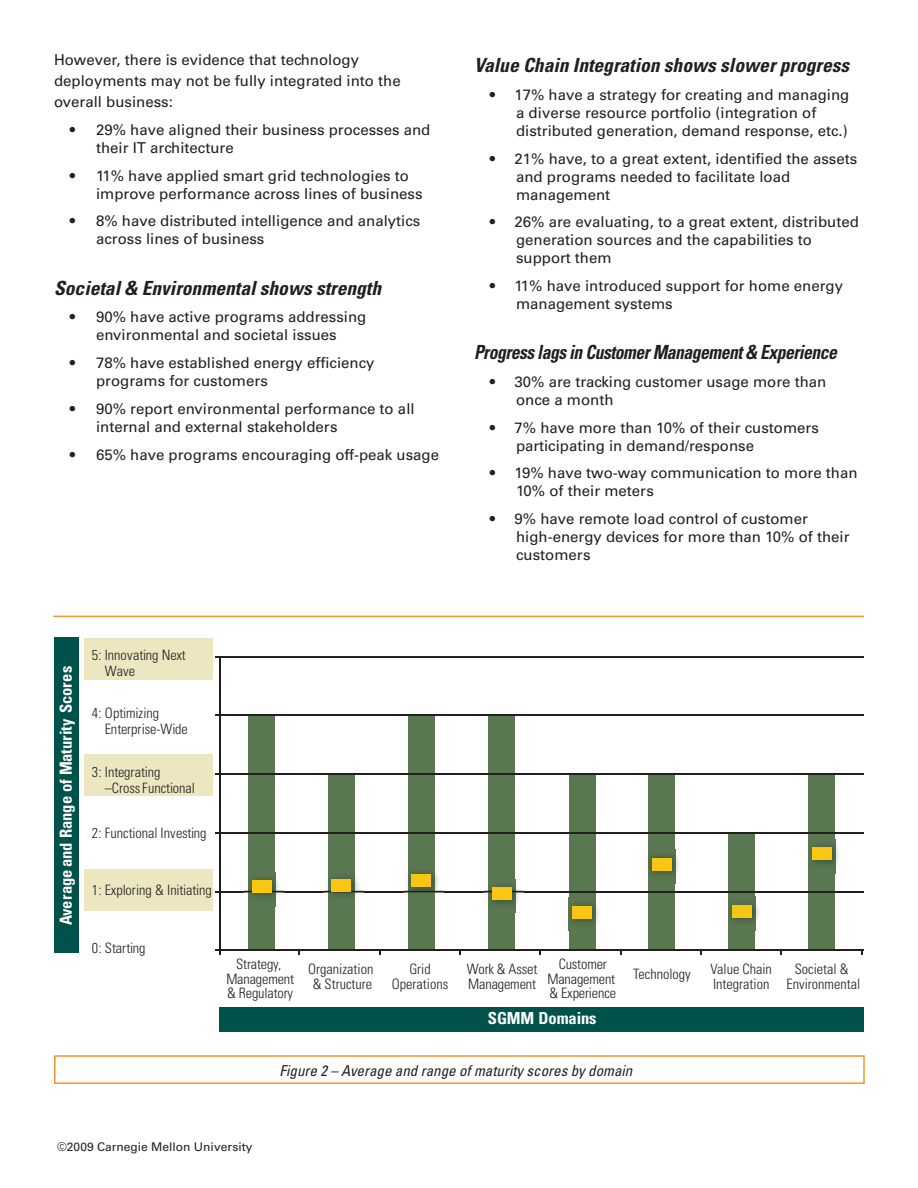
<style>
.page{position:relative;width:918px;height:1188px;background:#fff}
.page>*{position:absolute;margin:0;border:0;box-sizing:border-box;transform-origin:0 0}
._10_13_Head_Univers{font:italic 700 condensed 19.5px "Univers";color:#231f20}
._10_13_Head_Univers-2{font:italic 700 condensed 19.5px "Univers";letter-spacing:-.025em;color:#231f20;scale:.9 1}
.t1{font:700 condensed 16.5px "Univers";letter-spacing:-.005em;color:#fff}
.Paragraph_Style_1_wi{font:15px/18px "Univers";color:#231f20}
._11_13_Body_Adobe_Ga{font:15px/21px "Univers";color:#231f20}
.t2{font:italic condensed 15px "Univers";color:#231f20}
.t3{font:300 condensed 14.25px/14.2px "Univers";letter-spacing:-.005em;color:#231f20;text-align:center}
._11_13_Body_Adobe_Ga-2{font:12px "Univers";color:#231f20}
</style>
<div class="page">
<div style="left:54px;top:1055px;width:811px;height:29px;border:2px solid #f7952c"></div>
<div style="left:328px;top:774px;width:27px;height:176px;background:#597751"></div>
<div style="left:408px;top:716px;width:27px;height:234px;background:#597751"></div>
<div style="left:488px;top:716px;width:27px;height:234px;background:#597751"></div>
<div style="left:569px;top:774px;width:27px;height:176px;background:#597751"></div>
<div style="left:648px;top:774px;width:27px;height:176px;background:#597751"></div>
<div style="left:728px;top:833px;width:27px;height:117px;background:#597751"></div>
<div style="left:809px;top:773px;width:26px;height:177px;background:#597751"></div>
<div style="left:248px;top:716px;width:27px;height:234px;background:#597751"></div>
<hr style="left:215px;top:656px;width:649px;height:1px;background:#231f20">
<hr style="left:219px;top:657px;width:1px;height:298px;background:#231f20">
<hr style="left:215px;top:715px;width:649px;height:1px;background:#231f20">
<hr style="left:215px;top:773px;width:649px;height:2px;background:#231f20">
<hr style="left:215px;top:832px;width:649px;height:2px;background:#231f20">
<hr style="left:215px;top:891px;width:649px;height:1px;background:#231f20">
<hr style="left:215px;top:949px;width:649px;height:2px;background:#231f20">
<img style="left:244px;top:872px;width:40px;height:35px">
<img style="left:248px;top:872px;width:27px;height:35px">
<img style="left:244px;top:891px;width:40px;height:1px">
<div style="left:252px;top:881px;width:19px;height:12px;background:#fac612"></div>
<img style="left:324px;top:877px;width:40px;height:20px">
<img style="left:328px;top:877px;width:27px;height:20px">
<img style="left:324px;top:891px;width:40px;height:1px">
<div style="left:332px;top:879px;width:19px;height:12px;background:#fac612"></div>
<img style="left:404px;top:872px;width:40px;height:21px">
<img style="left:408px;top:872px;width:27px;height:21px">
<img style="left:404px;top:891px;width:40px;height:1px">
<div style="left:412px;top:874px;width:19px;height:13px;background:#fac612"></div>
<img style="left:484px;top:879px;width:40px;height:33px">
<img style="left:488px;top:879px;width:27px;height:33px">
<img style="left:484px;top:891px;width:40px;height:1px">
<div style="left:492px;top:887px;width:19px;height:13px;background:#fac612"></div>
<img style="left:568px;top:898px;width:31px;height:33px">
<img style="left:569px;top:898px;width:27px;height:33px">
<div style="left:572px;top:906px;width:20px;height:13px;background:#fac612"></div>
<img style="left:675px;top:849px;width:4px;height:35px">
<img style="left:650px;top:856px;width:25px;height:18px">
<div style="left:652px;top:858px;width:19px;height:12px;background:#fac612"></div>
<img style="left:755px;top:897px;width:4px;height:34px">
<div style="left:732px;top:905px;width:20px;height:13px;background:#fac612"></div>
<img style="left:835px;top:839px;width:4px;height:35px">
<img style="left:808px;top:839px;width:27px;height:35px">
<div style="left:812px;top:848px;width:20px;height:12px;background:#fac612"></div>
<div style="left:84px;top:638px;width:129px;height:42px;background:#ede7c1"></div>
<div style="left:84px;top:754px;width:129px;height:42px;background:#ede7c1"></div>
<div style="left:84px;top:870px;width:129px;height:41px;background:#ede7c1"></div>
<div style="left:220px;top:1007px;width:644px;height:24px;background:#00524b"></div>
<div style="left:54px;top:638px;width:25px;height:315px;background:#00524b"></div>
<hr style="left:53px;top:616px;width:811px;height:1px;background:#f7952c">
<p class="_11_13_Body_Adobe_Ga" style="left:54px;top:50px;width:348px">However, there is evidence that technology deployments may not be fully integrated into the overall business:</p>
<p class="Paragraph_Style_1_wi" style="left:96px;top:121px;width:336px;text-indent:-26px">• 29% have aligned their business processes and their IT architecture</p>
<p class="Paragraph_Style_1_wi" style="left:96px;top:166px;width:328px;text-indent:-26px">• 11% have applied smart grid technologies to improve performance across lines of business</p>
<p class="Paragraph_Style_1_wi" style="left:96px;top:212px;width:326px;text-indent:-26px">• 8% have distributed intelligence and analytics across lines of business</p>
<p class="_10_13_Head_Univers" style="left:54px;top:276px;width:329px">Societal &amp; Environmental shows strength</p>
<p class="Paragraph_Style_1_wi" style="left:70px;top:308px;width:298px;text-align:center">• 90% have active programs addressing environmental and societal issues</p>
<p class="Paragraph_Style_1_wi" style="left:96px;top:354px;width:280px;text-indent:-26px">• 78% have established energy efficiency programs for customers</p>
<p class="Paragraph_Style_1_wi" style="left:96px;top:400px;width:320px;text-indent:-26px">• 90% report environmental performance to all internal and external stakeholders</p>
<p class="Paragraph_Style_1_wi" style="left:70px;top:445px;width:371px">• 65% have programs encouraging off-peak usage</p>
<p class="t1" style="left:56px;top:925px;width:261px;rotate:-90deg">Average and Range of Maturity Scores</p>
<p class="t3" style="left:105px;top:647px;width:83px;line-height:15.8px;text-align:left;text-indent:-13px">5: Innovating Next<br>Wave</p>
<p class="t3" style="left:105px;top:706px;width:85px;line-height:15.8px;text-align:left;text-indent:-13px">4: Optimizing<br>Enterprise-Wide</p>
<p class="t3" style="left:105px;top:765px;width:92px;line-height:15.8px;text-align:left;text-indent:-13px">3: Integrating –Cross Functional</p>
<p class="t3" style="left:92px;top:826px;width:116px">2: Functional Investing</p>
<p class="t3" style="left:92px;top:883px;width:121px">1: Exploring &amp; Initiating</p>
<p class="t3" style="left:92px;top:941px;width:55px">0: Starting</p>
<p class="_10_13_Head_Univers" style="left:474px;top:53px;width:377px">Value Chain Integration shows slower progress</p>
<p class="Paragraph_Style_1_wi" style="left:516px;top:86px;width:335px;text-indent:-26px">• 17% have a strategy for creating and managing a diverse resource portfolio (integration of distributed generation, demand response, etc.)</p>
<p class="Paragraph_Style_1_wi" style="left:516px;top:149px;width:343px;text-indent:-26px">• 21% have, to a great extent, identified the assets and programs needed to facilitate load management</p>
<p class="Paragraph_Style_1_wi" style="left:516px;top:213px;width:344px;text-indent:-26px">• 26% are evaluating, to a great extent, distributed generation sources and the capabilities to support them</p>
<p class="Paragraph_Style_1_wi" style="left:516px;top:277px;width:328px;text-indent:-26px">• 11% have introduced support for home energy management systems</p>
<p class="_10_13_Head_Univers-2" style="left:474px;top:340px;width:405px">Progress lags in Customer Management &amp; Experience</p>
<p class="Paragraph_Style_1_wi" style="left:516px;top:373px;width:312px;text-indent:-26px">• 30% are tracking customer usage more than once a month</p>
<p class="Paragraph_Style_1_wi" style="left:516px;top:419px;width:305px;text-indent:-26px">• 7% have more than 10% of their customers participating in demand/response</p>
<p class="Paragraph_Style_1_wi" style="left:516px;top:464px;width:343px;text-indent:-26px">• 19% have two-way communication to more than<br>10% of their meters</p>
<p class="Paragraph_Style_1_wi" style="left:516px;top:510px;width:335px;text-indent:-26px">• 9% have remote load control of customer high-energy devices for more than 10% of their customers</p>
<p class="t3" style="left:226px;top:957px;width:69px">Strategy,<br>Management &amp; Regulatory</p>
<p class="t3" style="left:308px;top:962px;width:67px">Organization &amp; Structure</p>
<p class="t3" style="left:392px;top:962px;width:58px">Grid<br>Operations</p>
<p class="t3" style="left:467px;top:962px;width:72px;text-align:left">Work &amp; Asset<br>Management</p>
<p class="t3" style="left:547px;top:957px;width:70px">Customer<br>Management &amp; Experience</p>
<p class="t3" style="left:633px;top:967px;width:59px">Technology</p>
<p class="t3" style="left:711px;top:962px;width:63px;text-align:left">Value Chain<br>Integration</p>
<p class="t3" style="left:786px;top:962px;width:75px">Societal &amp;<br>Environmental</p>
<p class="t1" style="left:488px;top:1008px;width:110px">SGMM Domains</p>
<p class="_11_13_Body_Adobe_Ga-2" style="left:57px;top:1140px;width:197px">©2009 Carnegie Mellon University</p>
<p class="t2" style="left:280px;top:1061px;width:354px">Figure 2 – Average and range of maturity scores by domain</p>
</div>
